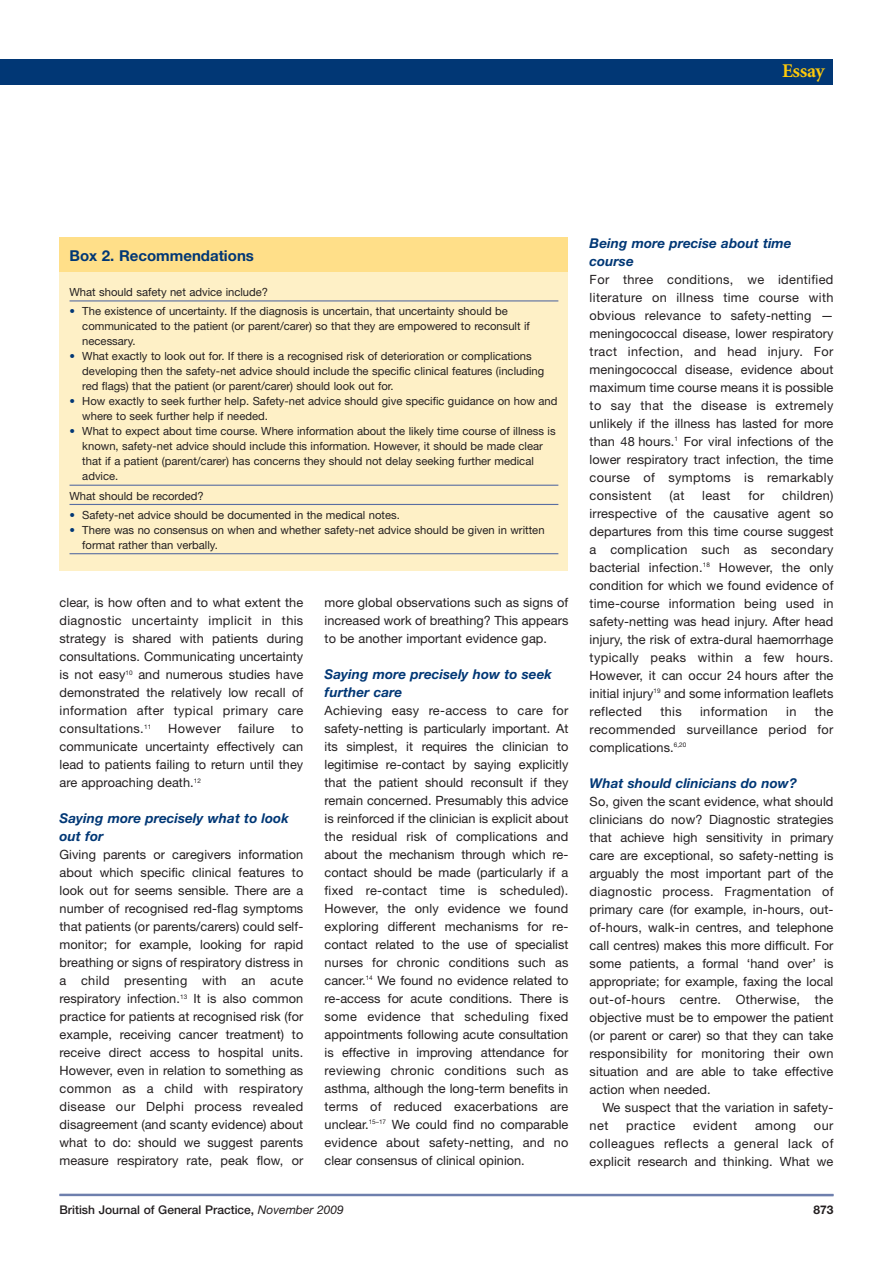
<style>
.page{position:relative;width:893px;height:1263px;background:#fff}
.page>*{position:absolute;margin:0;border:0;box-sizing:border-box;transform-origin:0 0}
.t1{font:700 19.5px "Minion";letter-spacing:-.02em;color:#feca0a}
.t2{font:15px "Helvetica Neue Bold TT";color:#013775}
.t3{font:italic 700 13.5px/18px "Helvetica Neue";letter-spacing:.005em;color:#013775}
.t4{font:12.75px/18px "Helvetica Neue";letter-spacing:.01em;color:#231f20;text-align:justify}
.t5{font:12.75px "Helvetica Neue";letter-spacing:.03em;color:#231f20}
.t6{font:12.75px "Helvetica Neue";letter-spacing:.035em;color:#231f20}
.t7{font:500 12px "Helvetica Neue";color:#231f20}
.t8{font:700 12px "Helvetica Neue";color:#231f20}
.t9{font:11.25px/15px "Helvetica Neue";color:#231f20}
.s1{color:#013775}
.s2{font-weight:400;font-style:italic}
</style>
<div class="page">
<hr style="left:60px;top:1194px;width:773px;height:2px;background:#6e7fad">
<div style="left:0;top:60px;width:833px;height:25px;background:#013775"></div>
<div style="left:60px;top:238px;width:508px;height:332px;background:#fef0c6"></div>
<hr style="left:70px;top:300px;width:488px;height:1px;background:#596ea1">
<hr style="left:70px;top:485px;width:488px;height:1px;background:#596ea1">
<hr style="left:70px;top:504px;width:488px;height:1px;background:#596ea1">
<hr style="left:70px;top:553px;width:488px;height:1px;background:#596ea1">
<div style="left:60px;top:238px;width:508px;height:34px;background:#ffdf89"></div>
<h1 class="t1" style="left:782px;top:61px;width:44px">Essay</h1>
<p class="t2" style="left:70px;top:246px;width:186px">Box 2. Recommendations</p>
<p class="t9" style="left:70px;top:284px;width:200px">What should safety net advice include?</p>
<p class="t9" style="left:82px;top:304px;width:449px;text-indent:-13px"><span class="s1">•</span> The existence of uncertainty. If the diagnosis is uncertain, that uncertainty should be communicated to the patient (or parent/carer) so that they are empowered to reconsult if necessary.</p>
<p class="t9" style="left:82px;top:349px;width:463px;text-indent:-13px"><span class="s1">•</span> What exactly to look out for. If there is a recognised risk of deterioration or complications developing then the safety-net advice should include the specific clinical features (including red flags) that the patient (or parent/carer) should look out for.</p>
<p class="t9" style="left:82px;top:394px;width:477px;text-indent:-13px"><span class="s1">•</span> How exactly to seek further help. Safety-net advice should give specific guidance on how and where to seek further help if needed.</p>
<p class="t9" style="left:82px;top:424px;width:475px;text-indent:-13px"><span class="s1">•</span> What to expect about time course. Where information about the likely time course of illness is known, safety-net advice should include this information. However, it should be made clear that if a patient (parent/carer) has concerns they should not delay seeking further medical advice.</p>
<p class="t9" style="left:70px;top:488px;width:136px">What should be recorded?</p>
<p class="t9" style="left:70px;top:507px;width:332px"><span class="s1">•</span> Safety-net advice should be documented in the medical notes.</p>
<p class="t9" style="left:82px;top:522px;width:464px;text-indent:-13px"><span class="s1">•</span> There was no consensus on when and whether safety-net advice should be given in written format rather than verbally.</p>
<p class="t4" style="left:60px;top:593px;width:245px">clear, is how often and to what extent the diagnostic uncertainty implicit in this strategy is shared with patients during consultations. Communicating uncertainty is not easy<sup>10</sup> and numerous studies have demonstrated the relatively low recall of information after typical primary care consultations.<sup>11</sup></p>
<p class="t5" style="left:168px;top:721px;width:54px">However</p>
<p class="t5" style="left:238px;top:721px;width:38px">failure</p>
<p class="t4" style="left:60px;top:719px;width:245px;text-indent:232px">to communicate uncertainty effectively can lead to patients failing to return until they are approaching death.<sup>12</sup></p>
<p class="t3" style="left:60px;top:809px;width:231px">Saying more precisely what to look out for</p>
<p class="t4" style="left:60px;top:845px;width:245px">Giving parents or caregivers information about which specific clinical features to look out for seems sensible. There are a number of recognised red-flag symptoms that patients (or parents/carers) could self&shy;monitor; for example, looking for rapid breathing or signs of respiratory distress in a child presenting with an acute respiratory infection.<sup>13</sup> It is also common practice for patients at recognised risk (for example, receiving cancer treatment) to receive direct access to hospital units.<br>However, even in relation to something as common as a child with respiratory disease our Delphi process revealed disagreement (and scanty evidence) about what to do: should we suggest parents measure respiratory rate, peak flow, or</p>
<p class="t4" style="left:325px;top:593px;width:245px">more global observations such as signs of increased work of breathing? This appears to be another important evidence gap.</p>
<p class="t3" style="left:325px;top:665px;width:229px">Saying more precisely how to seek further care</p>
<p class="t4" style="left:325px;top:701px;width:245px">Achieving easy re-access to care for safety-netting is particularly important. At its simplest, it requires the clinician to legitimise re-contact by saying explicitly that the patient should reconsult if they remain concerned. Presumably this advice is reinforced if the clinician is explicit about the residual risk of complications and about the mechanism through which re&shy;contact should be made (particularly if a fixed re-contact time is scheduled).<br>However, the only evidence we found exploring different mechanisms for re&shy;contact related to the use of specialist nurses for chronic conditions such as cancer.<sup>14</sup> We found no evidence related to re-access for acute conditions. There is some evidence that scheduling fixed appointments following acute consultation is effective in improving attendance for reviewing chronic conditions such as asthma, although the long-term benefits in terms of reduced exacerbations are unclear.<sup>15–17</sup> We could find no comparable evidence about safety-netting, and no clear consensus of clinical opinion.</p>
<p class="t3" style="left:590px;top:233px;width:204px">Being more precise about time course</p>
<p class="t4" style="left:590px;top:270px;width:245px">For three conditions, we identified literature on illness time course with obvious relevance to safety-netting — meningococcal disease, lower respiratory tract infection, and head injury. For meningococcal disease, evidence about maximum time course means it is possible to say that the disease is extremely unlikely if the illness has lasted for more than 48 hours.<sup>1</sup> For viral infections of the lower respiratory tract infection, the time course of symptoms is remarkably consistent</p>
<p class="t4" style="left:590px;top:486px;width:245px;text-indent:193px">children) irrespective of the causative agent so departures from this time course suggest a complication such as secondary bacterial infection.<sup>18</sup> However, the only condition for which we found evidence of time-course information being used in safety-netting was head injury. After head injury, the risk of extra-dural haemorrhage typically peaks within a few hours.<br>However, it can occur 24 hours after the initial injury<sup>19</sup> and some information leaflets reflected</p>
<p class="t4" style="left:669px;top:486px;width:16px">(at</p>
<p class="t4" style="left:702px;top:486px;width:30px">least</p>
<p class="t4" style="left:748px;top:486px;width:18px">for</p>
<p class="t4" style="left:660px;top:702px;width:23px">this</p>
<p class="t5" style="left:700px;top:703px;width:69px">information</p>
<p class="t4" style="left:786px;top:702px;width:12px">in</p>
<p class="t4" style="left:590px;top:702px;width:245px;text-indent:225px">the recommended surveillance period for complications.<sup>6,20</sup></p>
<p class="t3" style="left:590px;top:773px;width:209px">What should clinicians do now?</p>
<p class="t4" style="left:590px;top:792px;width:245px">So, given the scant evidence, what should clinicians do now? Diagnostic strategies that achieve high sensitivity in primary care are exceptional, so safety-netting is arguably the most important part of the diagnostic process. Fragmentation of primary care (for example, in-hours, out&shy;of-hours, walk-in centres, and telephone call centres) makes this more difficult. For some patients, a formal ‘hand over’ is appropriate; for example, faxing the local out-of-hours centre. Otherwise, the objective must be to empower the patient (or parent or carer) so that they can take responsibility for monitoring their own situation and are able to take effective action when needed.</p>
<p class="t4" style="left:590px;top:1098px;width:245px;text-indent:13px">We suspect that the variation in safety&shy;net</p>
<p class="t6" style="left:626px;top:1117px;width:51px">practice</p>
<p class="t6" style="left:693px;top:1117px;width:46px">evident</p>
<p class="t4" style="left:755px;top:1116px;width:43px">among</p>
<p class="t4" style="left:590px;top:1116px;width:245px;text-indent:224px">our colleagues reflects a general lack of explicit research and thinking. What we</p>
<p class="t7" style="left:60px;top:1202px;width:286px">British Journal of General Practice, <span class="s2">November 2009</span></p>
<p class="t8" style="left:813px;top:1202px;width:22px">873</p>
</div>
